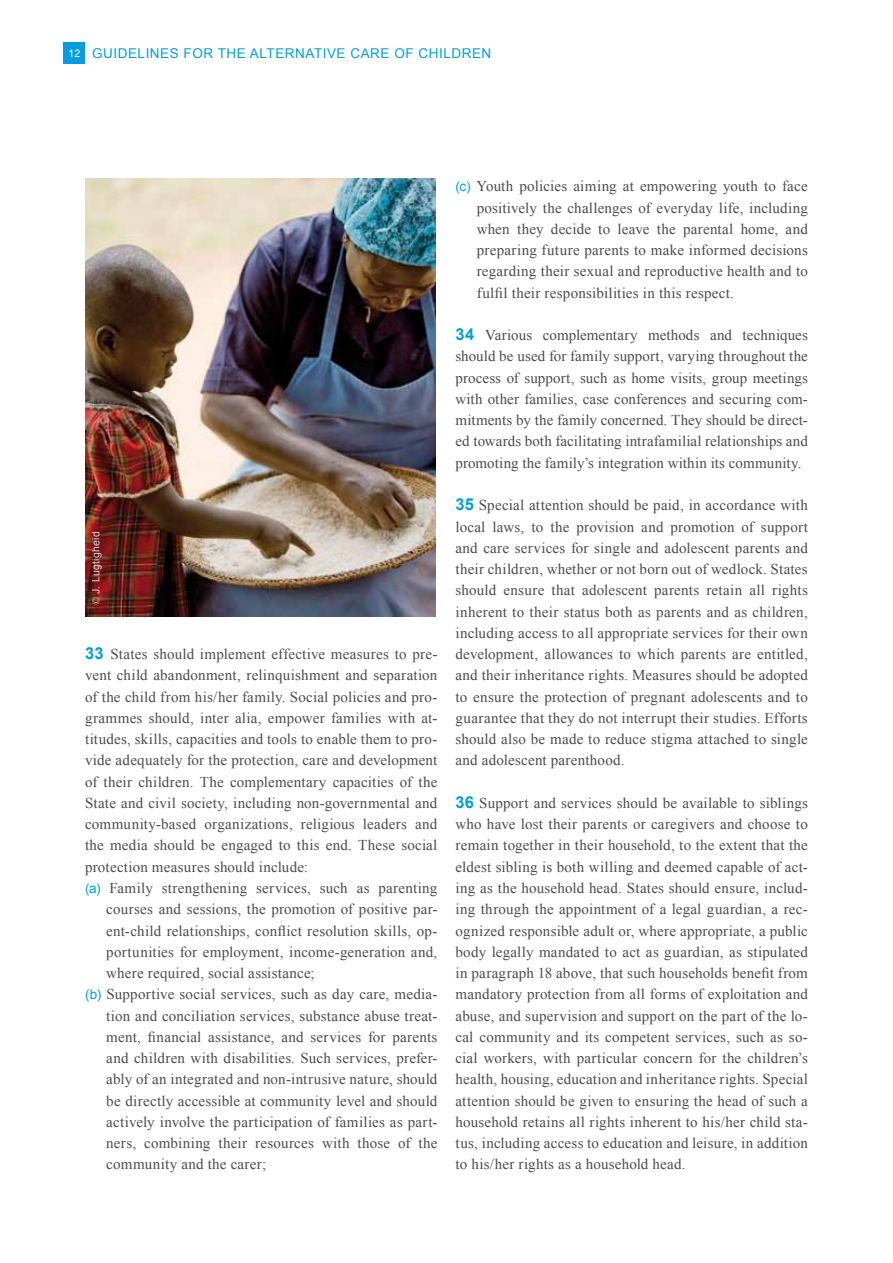
<style>
.page{position:relative;width:893px;height:1263px;background:#fff}
.page>*{position:absolute;margin:0;border:0;box-sizing:border-box;transform-origin:0 0}
.t1{font:15px/21.3px "Times New Roman";letter-spacing:.015em;color:#4b4b4d;text-align:justify}
.t2{font:13.5px "Arial";letter-spacing:.04em;color:#009ee0}
.t3{font:10.5px "Arial";letter-spacing:.025em;color:#fff}
.s1{font-size:10.5px;color:#fff}
.s2{font-family:"Times New Roman";font-style:italic}
.s3{font-family:"Arial";font-weight:700;font-size:16.5px;color:#009ee0}
.s4{font-family:"Arial";font-size:13.5px;color:#009ee0}
</style>
<div class="page">
<img style="left:85px;top:179px;width:351px;height:438px">
<div style="left:64px;top:43px;width:21px;height:21px;background:#009ee0"></div>
<p class="t2" style="left:69px;top:44px;width:422px"><span class="s1">12</span> GU IDELIN ES FOR THE ALTERNATIVE CARE OF CHILDREN</p>
<p class="t3" style="left:89px;top:605px;width:75px;rotate:-90deg"><span class="s2">©</span> J. LUGTIGHEID</p>
<p class="t1" style="left:85px;top:643px;width:354px"><span class="s3">33</span> States should implement effective measures to pre-</p>
<p class="t1" style="left:85px;top:664px;width:354px">vent child abandonment, relinquishment and separation</p>
<p class="t1" style="left:85px;top:686px;width:354px">of the child from his/her family. Social policies and pro-</p>
<p class="t1" style="left:85px;top:707px;width:354px">grammes should, inter alia, empower families with at-</p>
<p class="t1" style="left:85px;top:728px;width:354px">titudes, skills, capacities and tools to enable them to pro-</p>
<p class="t1" style="left:85px;top:749px;width:354px">vide adequately for the protection, care and development</p>
<p class="t1" style="left:85px;top:771px;width:354px">of their children. The complementary capacities of the</p>
<p class="t1" style="left:85px;top:792px;width:354px">State and civil society, including non-governmental and</p>
<p class="t1" style="left:85px;top:813px;width:354px">community-based organizations, religious leaders and</p>
<p class="t1" style="left:85px;top:834px;width:354px">the media should be engaged to this end. These social</p>
<p class="t1" style="left:85px;top:856px;width:224px">protection measures should include:</p>
<p class="t1" style="left:85px;top:877px;width:354px"><span class="s4">(A)</span> Family strengthening services, such as parenting</p>
<p class="t1" style="left:106px;top:898px;width:333px">courses and sessions, the promotion of positive par-</p>
<p class="t1" style="left:106px;top:920px;width:333px">ent-child relationships, conflict resolution skills, op-</p>
<p class="t1" style="left:106px;top:941px;width:333px">portunities for employment, income-generation and,</p>
<p class="t1" style="left:106px;top:962px;width:210px">where required, social assistance;</p>
<p class="t1" style="left:85px;top:983px;width:354px"><span class="s4">(B)</span> Supportive social services, such as day care, media-</p>
<p class="t1" style="left:106px;top:1005px;width:333px">tion and conciliation services, substance abuse treat-</p>
<p class="t1" style="left:106px;top:1026px;width:333px">ment, financial assistance, and services for parents</p>
<p class="t1" style="left:106px;top:1047px;width:333px">and children with disabilities. Such services, prefer-</p>
<p class="t1" style="left:106px;top:1068px;width:333px">ably of an integrated and non-intrusive nature, should</p>
<p class="t1" style="left:106px;top:1090px;width:333px">be directly accessible at community level and should</p>
<p class="t1" style="left:106px;top:1111px;width:333px">actively involve the participation of families as part-</p>
<p class="t1" style="left:106px;top:1132px;width:333px">ners, combining their resources with those of the</p>
<p class="t1" style="left:106px;top:1153px;width:161px">community and the carer;</p>
<p class="t1" style="left:477px;top:175px;width:333px;text-indent:-21px"><span class="s4">(C)</span> Youth policies aiming at empowering youth to face positively the challenges of everyday life, including when they decide to leave the parental home, and preparing future parents to make informed decisions regarding their sexual and reproductive health and to fulfil their responsibilities in this respect.</p>
<p class="t1" style="left:455px;top:324px;width:354px"><span class="s3">34</span> Various complementary methods and techniques should be used for family support, varying throughout the process of support, such as home visits, group meetings with other families, case conferences and securing com&shy;mitments by the family concerned. They should be direct&shy;ed towards both facilitating intrafamilial relationships and promoting the family’s integration within its community.</p>
<p class="t1" style="left:455px;top:494px;width:354px"><span class="s3">35</span> Special attention should be paid, in accordance with local laws, to the provision and promotion of support and care services for single and adolescent parents and their children, whether or not born out of wedlock. States should ensure that adolescent parents retain all rights inherent to their status both as parents and as children, including access to all appropriate services for their own development, allowances to which parents are entitled, and their inheritance rights. Measures should be adopted to ensure the protection of pregnant adolescents and to guarantee that they do not interrupt their studies. Efforts should also be made to reduce stigma attached to single and adolescent parenthood.</p>
<p class="t1" style="left:455px;top:792px;width:354px"><span class="s3">36</span> Support and services should be available to siblings who have lost their parents or caregivers and choose to remain together in their household, to the extent that the eldest sibling is both willing and deemed capable of act&shy;ing as the household head. States should ensure, includ&shy;ing through the appointment of a legal guardian, a rec&shy;ognized responsible adult or, where appropriate, a public body legally mandated to act as guardian, as stipulated in paragraph 18 above, that such households benefit from mandatory protection from all forms of exploitation and abuse, and supervision and support on the part of the lo&shy;cal community and its competent services, such as so&shy;cial workers, with particular concern for the children’s health, housing, education and inheritance rights. Special attention should be given to ensuring the head of such a household retains all rights inherent to his/her child sta&shy;tus, including access to education and leisure, in addition to his/her rights as a household head.</p>
</div>
